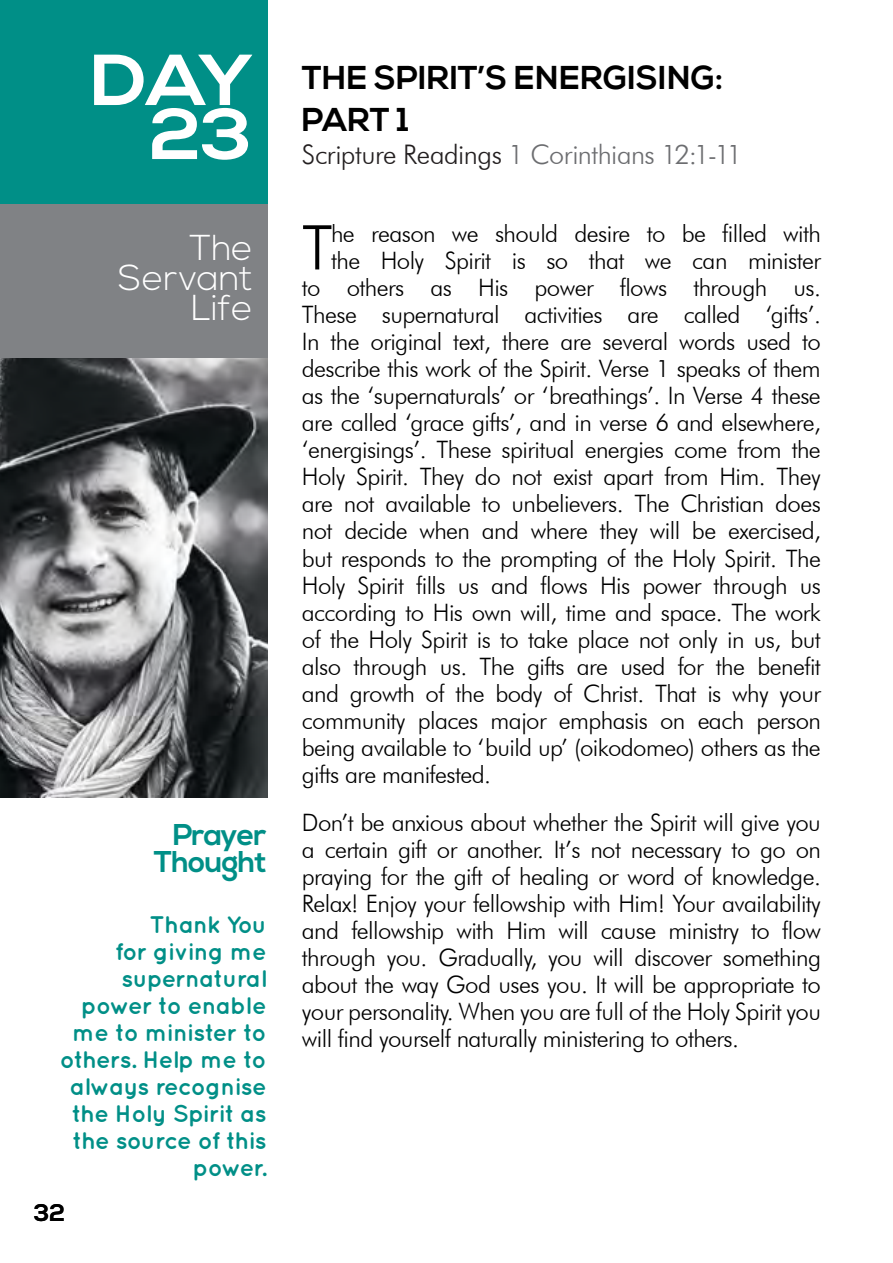
<style>
.page{position:relative;width:893px;height:1263px;background:#fff}
.page>*{position:absolute;margin:0;border:0;box-sizing:border-box;transform-origin:0 0}
.Day_Left{font:700 72px "Nexa";color:#fff;scale:1.1 1}
.Body_1st_Paragraph{font:300 61.8px "Futura BT";color:#000}
.Heading_2_-_Grey_blo{font:300 36px/30px "Nexa";color:#fff;text-align:right}
.Heading_1{font:700 33px/42px "Nexa";letter-spacing:.01em;color:#000}
.Prayer_Left_Heading{font:700 30px/27px "Nexa";letter-spacing:-.025em;color:#008f87;text-align:right}
.Heading_1_-_Scriptur{font:300 27px "Futura BT";letter-spacing:-.02em;color:#6c6d70}
.Body_1st_Paragraph-2{font:300 24px "Futura BT";letter-spacing:-.025em;color:#000}
.Body_Text{font:300 24px/27px "Futura BT";letter-spacing:-.025em;color:#000;text-align:justify}
.Prayer_Left{font:700 24px/27px "Quicksand";letter-spacing:-.025em;color:#008f87;text-align:right}
.t1{font:700 24px "Nexa";color:#000}
.s1{color:#231f20}
</style>
<div class="page">
<img style="left:0;top:357px;width:268px;height:440px">
<div style="left:0;top:0;width:268px;height:204px;background:#008f87"></div>
<div style="left:0;top:204px;width:268px;height:153px;background:#808285"></div>
<p class="Day_Left" style="left:91px;top:39px;width:149px">DAY</p>
<p class="Day_Left" style="left:149px;top:93px;width:96px">23</p>
<p class="Heading_2_-_Grey_blo" style="left:118px;top:234px;width:136px">The<br>Servant<br>Life</p>
<p class="Prayer_Left_Heading" style="left:154px;top:822px;width:114px">Prayer<br>Thought</p>
<p class="Prayer_Left" style="left:60px;top:910px;width:208px">Thank You<br>for giving me supernatural power to enable me to minister to others. Help me to always recognise the Holy Spirit as the source of this power.</p>
<p class="t1" style="left:34px;top:1199px;width:32px">32</p>
<p class="Heading_1" style="left:302px;top:58px;width:423px">THE SPIRIT’S ENERGISING:<br>PART 1</p>
<p class="Heading_1_-_Scriptur" style="left:302px;top:138px;width:442px"><span class="s1">Scripture Readings</span> 1 Corinthians 12:1-11</p>
<p class="Body_1st_Paragraph" style="left:302px;top:210px;width:32px">T</p>
<p class="Body_1st_Paragraph-2" style="left:331px;top:219px;width:491px">he reason we should desire to be filled with</p>
<p class="Body_1st_Paragraph-2" style="left:331px;top:246px;width:491px">the Holy Spirit is so that we can minister</p>
<p class="Body_1st_Paragraph-2" style="left:302px;top:273px;width:521px">to others as His power flows through us.</p>
<p class="Body_1st_Paragraph-2" style="left:302px;top:300px;width:520px">These supernatural activities are called ‘gifts’.</p>
<p class="Body_1st_Paragraph-2" style="left:302px;top:327px;width:520px">In the original text, there are several words used to</p>
<p class="Body_1st_Paragraph-2" style="left:302px;top:354px;width:520px">describe this work of the Spirit. Verse 1 speaks of them</p>
<p class="Body_1st_Paragraph-2" style="left:302px;top:381px;width:520px">as the ‘supernaturals’ or ‘breathings’. In Verse 4 these</p>
<p class="Body_1st_Paragraph-2" style="left:302px;top:408px;width:521px">are called ‘grace gifts’, and in verse 6 and elsewhere,</p>
<p class="Body_1st_Paragraph-2" style="left:302px;top:435px;width:520px">‘energisings’. These spiritual energies come from the</p>
<p class="Body_1st_Paragraph-2" style="left:302px;top:462px;width:520px">Holy Spirit. They do not exist apart from Him. They</p>
<p class="Body_1st_Paragraph-2" style="left:302px;top:489px;width:520px">are not available to unbelievers. The Christian does</p>
<p class="Body_1st_Paragraph-2" style="left:302px;top:516px;width:521px">not decide when and where they will be exercised,</p>
<p class="Body_1st_Paragraph-2" style="left:302px;top:543px;width:521px">but responds to the prompting of the Holy Spirit. The</p>
<p class="Body_1st_Paragraph-2" style="left:302px;top:570px;width:520px">Holy Spirit fills us and flows His power through us</p>
<p class="Body_1st_Paragraph-2" style="left:302px;top:597px;width:520px">according to His own will, time and space. The work</p>
<p class="Body_1st_Paragraph-2" style="left:302px;top:624px;width:520px">of the Holy Spirit is to take place not only in us, but</p>
<p class="Body_1st_Paragraph-2" style="left:302px;top:651px;width:520px">also through us. The gifts are used for the benefit</p>
<p class="Body_1st_Paragraph-2" style="left:302px;top:678px;width:521px">and growth of the body of Christ. That is why your</p>
<p class="Body_1st_Paragraph-2" style="left:302px;top:705px;width:521px">community places major emphasis on each person</p>
<p class="Body_1st_Paragraph-2" style="left:302px;top:732px;width:520px">being available to ‘build up’ (oikodomeo) others as the</p>
<p class="Body_1st_Paragraph-2" style="left:302px;top:759px;width:191px">gifts are manifested.</p>
<p class="Body_Text" style="left:302px;top:808px;width:521px">Don’t be anxious about whether the Spirit will give you a certain gift or another. It’s not necessary to go on praying for the gift of healing or word of knowledge.<br>Relax! Enjoy your fellowship with Him! Your availability and fellowship with Him will cause ministry to flow through you. Gradually, you will discover something about the way God uses you. It will be appropriate to your personality. When you are full of the Holy Spirit you will find yourself naturally ministering to others.</p>
</div>
